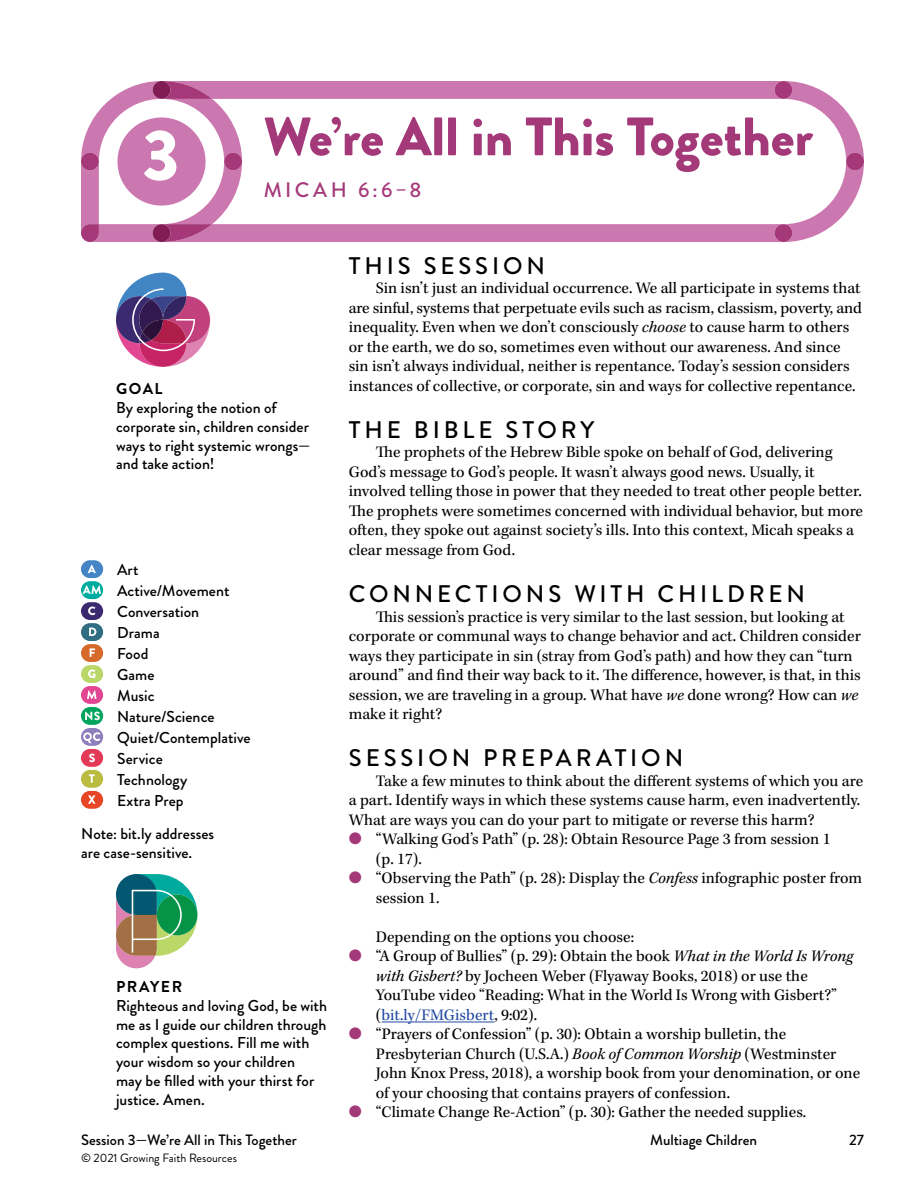
<style>
.page{position:relative;width:918px;height:1188px;background:#fff}
.page>*{position:absolute;margin:0;border:0;box-sizing:border-box;transform-origin:0 0}
.t1{font:900 72px "Brandon Grotesque";color:#fff}
.t2{font:900 54px "Brandon Grotesque";color:#a4397a}
.t3{font:500 24px "Brandon Grotesque";letter-spacing:.16em;color:#000}
.t4{font:500 21px "Brandon Grotesque";letter-spacing:.165em;color:#a4397a}
.t5{font:16.5px/19.5px "Kepler Std";color:#000}
.t6{font:500 15.75px/21px "Brandon Grotesque";color:#000}
.t7{font:700 15.75px "Brandon Grotesque";letter-spacing:.095em;color:#000}
.t8{font:500 15px "Brandon Grotesque";color:#000}
.t9{font:12px "Brandon Grotesque";color:#000}
.s1{font-style:italic}
.s2{color:#a4397a}
.s3{color:#224ba0}
</style>
<div class="page">
<svg style="left:81px;top:81px;width:783px;height:161px"></svg>
<div style="left:153px;top:224px;width:17px;height:18px;background:#821c55;border-radius:50%"></div>
<div style="left:775px;top:224px;width:17px;height:18px;background:#a43878;border-radius:50%"></div>
<div style="left:117px;top:117px;width:89px;height:89px;background:#cc78b0;border-radius:50%"></div>
<svg style="left:116px;top:874px;width:81px;height:94px"></svg>
<svg style="left:116px;top:273px;width:94px;height:94px"></svg>
<div style="left:81px;top:560px;width:22px;height:18px;background:#4385c5;border-radius:9px"></div>
<svg style="left:88px;top:565px;width:8px;height:8px"></svg>
<div style="left:81px;top:581px;width:22px;height:18px;background:#00ab9f;border-radius:9px"></div>
<svg style="left:83px;top:585px;width:18px;height:9px"></svg>
<div style="left:81px;top:602px;width:22px;height:18px;background:#3c2a70;border-radius:9px"></div>
<svg style="left:88px;top:607px;width:7px;height:8px"></svg>
<div style="left:81px;top:623px;width:22px;height:18px;background:#306d81;border-radius:9px"></div>
<svg style="left:89px;top:628px;width:7px;height:8px"></svg>
<div style="left:81px;top:644px;width:22px;height:18px;background:#d56a2b;border-radius:9px"></div>
<svg style="left:90px;top:648px;width:5px;height:9px"></svg>
<div style="left:81px;top:665px;width:22px;height:18px;background:#b9d769;border-radius:9px"></div>
<svg style="left:88px;top:669px;width:7px;height:9px"></svg>
<div style="left:81px;top:686px;width:22px;height:18px;background:#e24692;border-radius:9px"></div>
<svg style="left:87px;top:690px;width:10px;height:9px"></svg>
<svg style="left:81px;top:707px;width:22px;height:18px"></svg>
<svg style="left:85px;top:712px;width:15px;height:8px"></svg>
<div style="left:81px;top:728px;width:22px;height:18px;background:#8c7fbc;border-radius:9px"></div>
<svg style="left:83px;top:732px;width:17px;height:11px"></svg>
<div style="left:81px;top:749px;width:22px;height:18px;background:#e33b57;border-radius:9px"></div>
<svg style="left:89px;top:754px;width:6px;height:8px"></svg>
<div style="left:81px;top:770px;width:22px;height:18px;background:#b9bc40;border-radius:9px"></div>
<svg style="left:89px;top:774px;width:6px;height:9px"></svg>
<div style="left:81px;top:791px;width:22px;height:18px;background:#e64625;border-radius:9px"></div>
<svg style="left:88px;top:795px;width:8px;height:9px"></svg>
<hr style="left:382px;top:1022px;width:112px;height:1px;background:#224ba0">
<h1 class="t1" style="left:142px;top:104px;width:39px">3</h1>
<h2 class="t2" style="left:264px;top:98px;width:551px">We’re All in This Together</h2>
<p class="t4" style="left:264px;top:176px;width:159px">MICAH 6:6–8</p>
<p class="t7" style="left:116px;top:377px;width:48px">GOAL</p>
<p class="t6" style="left:116px;top:398px;width:196px;line-height:18.9px">By exploring the notion of corporate sin, children consider ways to right systemic wrongs— and take action!</p>
<p class="t6" style="left:117px;top:559px;width:135px">Art<br>Active/Movement<br>Conversation<br>Drama<br>Food<br>Game<br>Music<br>Nature/Science<br>Quiet/Contemplative<br>Service<br>Technology<br>Extra Prep</p>
<p class="t6" style="left:81px;top:824px;width:135px;line-height:18.9px">Note: bit.ly addresses are case-sensitive.</p>
<p class="t7" style="left:116px;top:975px;width:67px">PRAYER</p>
<p class="t6" style="left:116px;top:996px;width:212px;line-height:18.9px">Righteous and loving God, be with me as I guide our children through complex questions. Fill me with your wisdom so your children<br>may be filled with your thirst for justice. Amen.</p>
<h3 class="t3" style="left:349px;top:249px;width:198px">THIS SESSION</h3>
<p class="t5" style="left:349px;top:279px;width:515px;text-indent:27px">Sin isn’t just an individual occurrence. We all participate in systems that are sinful, systems that perpetuate evils such as racism, classism, poverty, and inequality. Even when we don’t consciously <span class="s1">choose</span> to cause harm to others or the earth, we do so, sometimes even without our awareness. And since sin isn’t always individual, neither is repentance. Today’s session considers instances of collective, or corporate, sin and ways for collective repentance.</p>
<h3 class="t3" style="left:349px;top:413px;width:247px">THE BIBLE STORY</h3>
<p class="t5" style="left:349px;top:443px;width:516px;text-indent:27px">The prophets of the Hebrew Bible spoke on behalf of God, delivering God’s message to God’s people. It wasn’t always good news. Usually, it involved telling those in power that they needed to treat other people better.<br>The prophets were sometimes concerned with individual behavior, but more often, they spoke out against society’s ills. Into this context, Micah speaks a clear message from God.</p>
<h3 class="t3" style="left:349px;top:577px;width:458px">CONNECTIONS WITH CHILDREN</h3>
<p class="t5" style="left:349px;top:607px;width:514px;text-indent:27px">This session’s practice is very similar to the last session, but looking at corporate or communal ways to change behavior and act. Children consider ways they participate in sin (stray from God’s path) and how they can “turn around” and find their way back to it. The difference, however, is that, in this session, we are traveling in a group. What have <span class="s1">we</span> done wrong? How can <span class="s1">we </span>make it right?</p>
<h3 class="t3" style="left:349px;top:741px;width:336px">SESSION PREPARATION</h3>
<p class="t5" style="left:349px;top:772px;width:516px;text-indent:27px">Take a few minutes to think about the different systems of which you are a part. Identify ways in which these systems cause harm, even inadvertently.<br>What are ways you can do your part to mitigate or reverse this harm?</p>
<p class="t5" style="left:376px;top:830px;width:456px;text-indent:-27px"><span class="s2">●</span> “Walking God’s Path” (p. 28): Obtain Resource Page 3 from session 1 (p. 17).</p>
<p class="t5" style="left:376px;top:869px;width:488px;text-indent:-27px"><span class="s2">●</span> “Observing the Path” (p. 28): Display the <span class="s1">Confess</span> infographic poster from session 1.</p>
<p class="t5" style="left:376px;top:928px;width:260px">Depending on the options you choose:</p>
<p class="t5" style="left:376px;top:947px;width:479px;text-indent:-27px"><span class="s2">●</span> “A Group of Bullies” (p. 29): Obtain the book <span class="s1">What in the World Is Wrong with Gisbert?</span> by Jocheen Weber (Flyaway Books, 2018) or use the YouTube video “Reading: What in the World Is Wrong with Gisbert?” (<span class="s3">bit.ly/FMGisbert</span>, 9:02).</p>
<p class="t5" style="left:376px;top:1025px;width:486px;text-indent:-27px"><span class="s2">●</span> “Prayers of Confession” (p. 30): Obtain a worship bulletin, the Presbyterian Church (U.S.A.) <span class="s1">Book of Common Worship</span> (Westminster John Knox Press, 2018), a worship book from your denomination, or one of your choosing that contains prayers of confession.</p>
<p class="t5" style="left:349px;top:1103px;width:459px"><span class="s2">●</span> “Climate Change Re-Action” (p. 30): Gather the needed supplies.</p>
<p class="t8" style="left:81px;top:1129px;width:217px">Session 3—We’re All in This Together</p>
<p class="t8" style="left:650px;top:1129px;width:108px">Multiage Children</p>
<p class="t8" style="left:849px;top:1129px;width:16px">27</p>
<p class="t9" style="left:81px;top:1150px;width:157px">© 2021 Growing Faith Resources</p>
</div>
